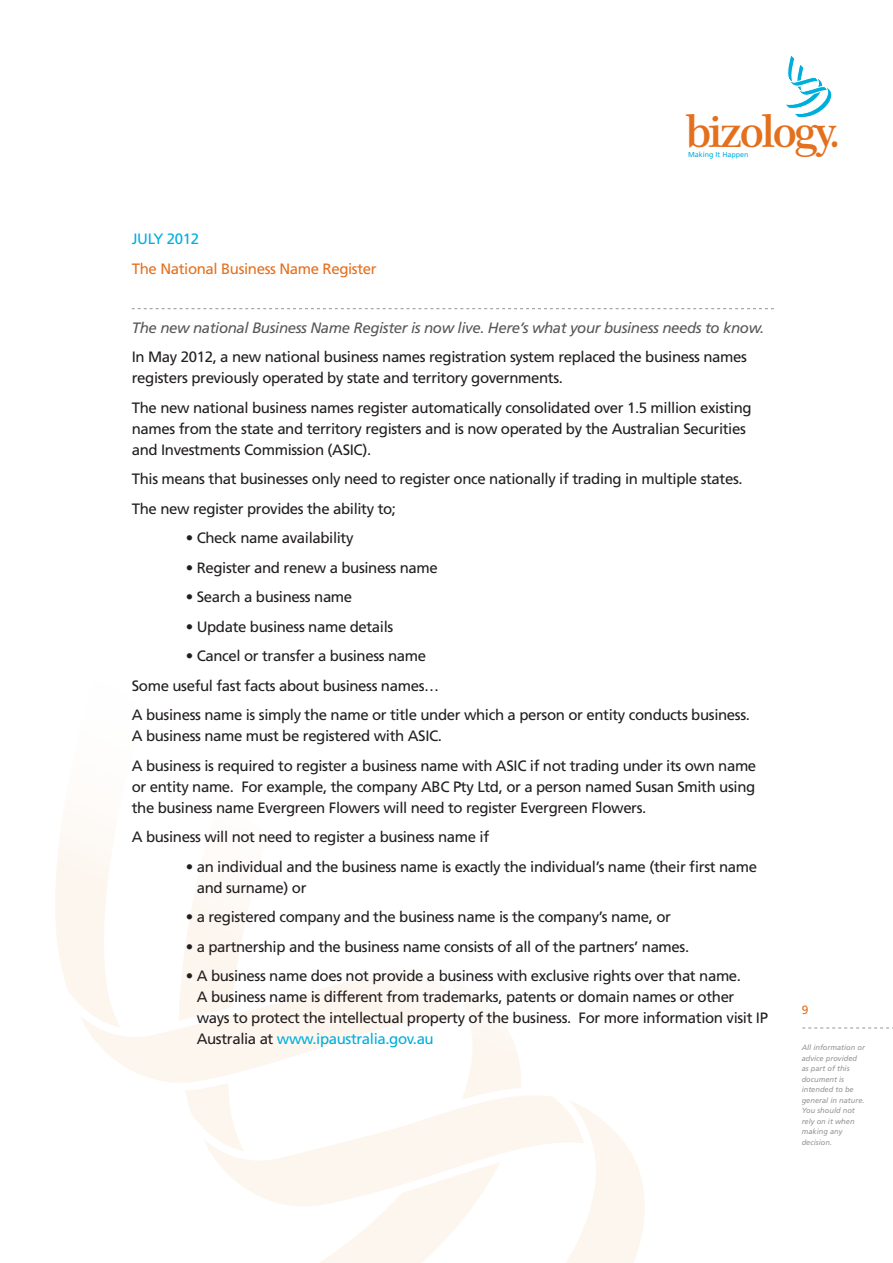
<style>
.page{position:relative;width:893px;height:1263px;background:#fff}
.page>*{position:absolute;margin:0;border:0;box-sizing:border-box;transform-origin:0 0}
.t1{font:600 44.4px "Century 751 BT";letter-spacing:-.05em;color:#e4701e}
.t2{font:15px/21px "Frutiger";letter-spacing:-.025em;color:#231f20}
.t3{font:italic 15px "Frutiger";letter-spacing:-.025em;color:#57585a}
.t4{font:15px "Frutiger";letter-spacing:-.025em;color:#e4701e}
.t5{font:15px "Frutiger";letter-spacing:-.025em;color:#00aedc}
.t6{font:12px "Frutiger";color:#e4701e}
.t7{font:italic 7.5px/10.5px "Frutiger";color:#939598}
.t8{font:7.2px "Frutiger";color:#00aedc}
.s1{color:#00aedc}
</style>
<div class="page">
<svg style="left:785px;top:56px;width:47px;height:62px"></svg>
<svg style="left:55px;top:826px;width:194px;height:108px"></svg>
<svg style="left:57px;top:931px;width:192px;height:29px"></svg>
<svg style="left:60px;top:960px;width:458px;height:123px"></svg>
<svg style="left:181px;top:1055px;width:340px;height:29px"></svg>
<svg style="left:185px;top:1084px;width:460px;height:179px"></svg>
<svg style="left:132px;top:308px;width:642px;height:1px"></svg>
<svg style="left:802px;top:1028px;width:91px;height:1px"></svg>
<p class="t5" style="left:132px;top:230px;width:69px">JULY 2012</p>
<p class="t4" style="left:132px;top:260px;width:246px">The National Business Name Register</p>
<h1 class="t1" style="left:686px;top:104px;width:156px">bizology.</h1>
<p class="t8" style="left:688px;top:151px;width:62px">Making It Happen</p>
<p class="t3" style="left:132px;top:319px;width:634px">The new national Business Name Register is now live. Here’s what your business needs to know.</p>
<p class="t2" style="left:132px;top:346px;width:617px">In May 2012, a new national business names registration system replaced the business names registers previously operated by state and territory governments.</p>
<p class="t2" style="left:132px;top:397px;width:621px">The new national business names register automatically consolidated over 1.5 million existing names from the state and territory registers and is now operated by the Australian Securities and Investments Commission (ASIC).</p>
<p class="t2" style="left:132px;top:464px;width:612px;line-height:29.5px">This means that businesses only need to register once nationally if trading in multiple states.<br>The new register provides the ability to;</p>
<p class="t2" style="left:186px;top:527px;width:169px">• Check name availability</p>
<p class="t2" style="left:186px;top:557px;width:253px">• Register and renew a business name</p>
<p class="t2" style="left:186px;top:586px;width:168px">• Search a business name</p>
<p class="t2" style="left:186px;top:616px;width:209px">• Update business name details</p>
<p class="t2" style="left:132px;top:641px;width:620px;line-height:29.5px;text-indent:54px">• Cancel or transfer a business name<br>Some useful fast facts about business names…<br>A business name is simply the name or title under which a person or entity conducts business.</p>
<p class="t2" style="left:132px;top:721px;width:626px;line-height:29.5px">A business name must be registered with ASIC.<br>A business is required to register a business name with ASIC if not trading under its own name</p>
<p class="t2" style="left:132px;top:776px;width:625px">or entity name. For example, the company ABC Pty Ltd, or a person named Susan Smith using the business name Evergreen Flowers will need to register Evergreen Flowers.</p>
<p class="t2" style="left:132px;top:826px;width:359px">A business will not need to register a business name if</p>
<p class="t2" style="left:197px;top:856px;width:562px;text-indent:-11px">• an individual and the business name is exactly the individual’s name (their first name and surname) or</p>
<p class="t2" style="left:186px;top:906px;width:487px">• a registered company and the business name is the company’s name, or</p>
<p class="t2" style="left:186px;top:936px;width:505px">• a partnership and the business name consists of all of the partners’ names.</p>
<p class="t2" style="left:197px;top:965px;width:573px;text-indent:-11px">• A business name does not provide a business with exclusive rights over that name.<br>A business name is different from trademarks, patents or domain names or other ways to protect the intellectual property of the business. For more information visit IP Australia at <span class="s1">www.ipaustralia.gov.au</span></p>
<p class="t6" style="left:802px;top:1002px;width:8px">9</p>
<p class="t7" style="left:802px;top:1042px;width:65px">All information or advice provided as part of this document is intended to be general in nature.<br>You should not rely on it when making any decision.</p>
</div>
